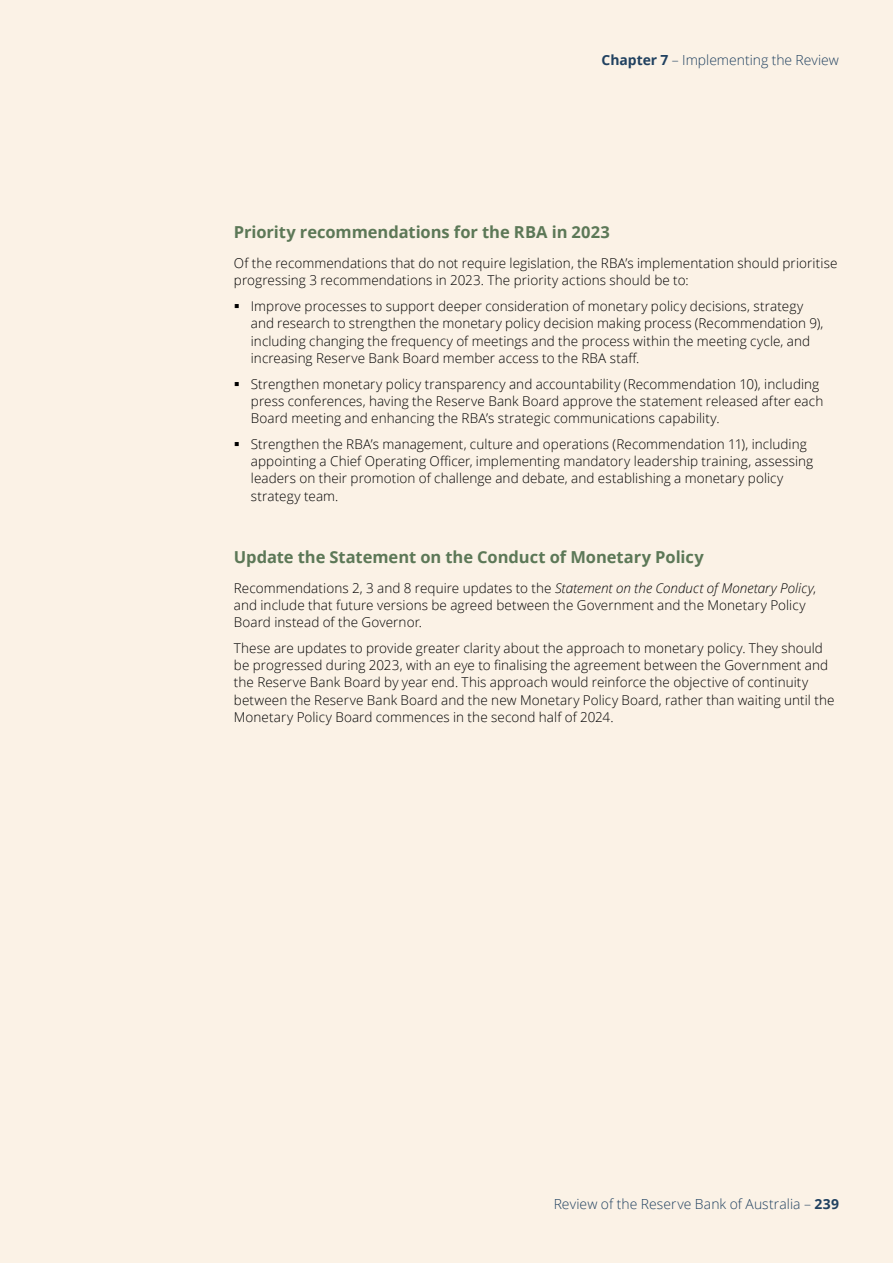
<style>
.page{position:relative;width:893px;height:1263px;background:#fbf2e6}
.page>*{position:absolute;margin:0;border:0;box-sizing:border-box;transform-origin:0 0}
.Heading_3{font:700 16.5px "Open Sans";letter-spacing:-.005em;color:#5c7857}
.t1{font:300 13.95px "Open Sans";color:#204160}
.Bullet{font:300 13.5px/17.2px "Open Sans";letter-spacing:.005em;color:#000}
.Body_text{font:300 13.5px/17.2px "Open Sans";letter-spacing:.005em;color:#000}
.s1{font-weight:700}
.s2{font-style:italic}
</style>
<div class="page">
<p class="t1" style="left:602px;top:50px;width:239px"><span class="s1">Chapter 7</span> – Implementing the Review</p>
<h3 class="Heading_3" style="left:234px;top:220px;width:378px">Priority recommendations for the RBA in 2023</h3>
<p class="Body_text" style="left:234px;top:254px;width:605px">Of the recommendations that do not require legislation, the RBA’s implementation should prioritise progressing 3 recommendations in 2023. The priority actions should be to:</p>
<p class="Bullet" style="left:251px;top:297px;width:574px">Improve processes to support deeper consideration of monetary policy decisions, strategy and research to strengthen the monetary policy decision making process (Recommendation 9), including changing the frequency of meetings and the process within the meeting cycle, and increasing Reserve Bank Board member access to the RBA staff.</p>
<p class="Bullet" style="left:251px;top:375px;width:574px">Strengthen monetary policy transparency and accountability (Recommendation 10), including press conferences, having the Reserve Bank Board approve the statement released after each<br>Board meeting and enhancing the RBA’s strategic communications capability.</p>
<p class="Bullet" style="left:251px;top:435px;width:564px">Strengthen the RBA’s management, culture and operations (Recommendation 11), including appointing a Chief Operating Officer, implementing mandatory leadership training, assessing leaders on their promotion of challenge and debate, and establishing a monetary policy strategy team.</p>
<h3 class="Heading_3" style="left:234px;top:545px;width:471px">Update the Statement on the Conduct of Monetary Policy</h3>
<p class="Body_text" style="left:234px;top:579px;width:584px">Recommendations 2, 3 and 8 require updates to the <span class="s2">Statement on the Conduct of Monetary Policy</span>, and include that future versions be agreed between the Government and the Monetary Policy<br>Board instead of the Governor.</p>
<p class="Body_text" style="left:234px;top:639px;width:602px">These are updates to provide greater clarity about the approach to monetary policy. They should be progressed during 2023, with an eye to finalising the agreement between the Government and the Reserve Bank Board by year end. This approach would reinforce the objective of continuity between the Reserve Bank Board and the new Monetary Policy Board, rather than waiting until the Monetary Policy Board commences in the second half of 2024.</p>
<p class="t1" style="left:554px;top:1194px;width:287px">Review of the Reserve Bank of Australia – <span class="s1">239</span></p>
</div>
